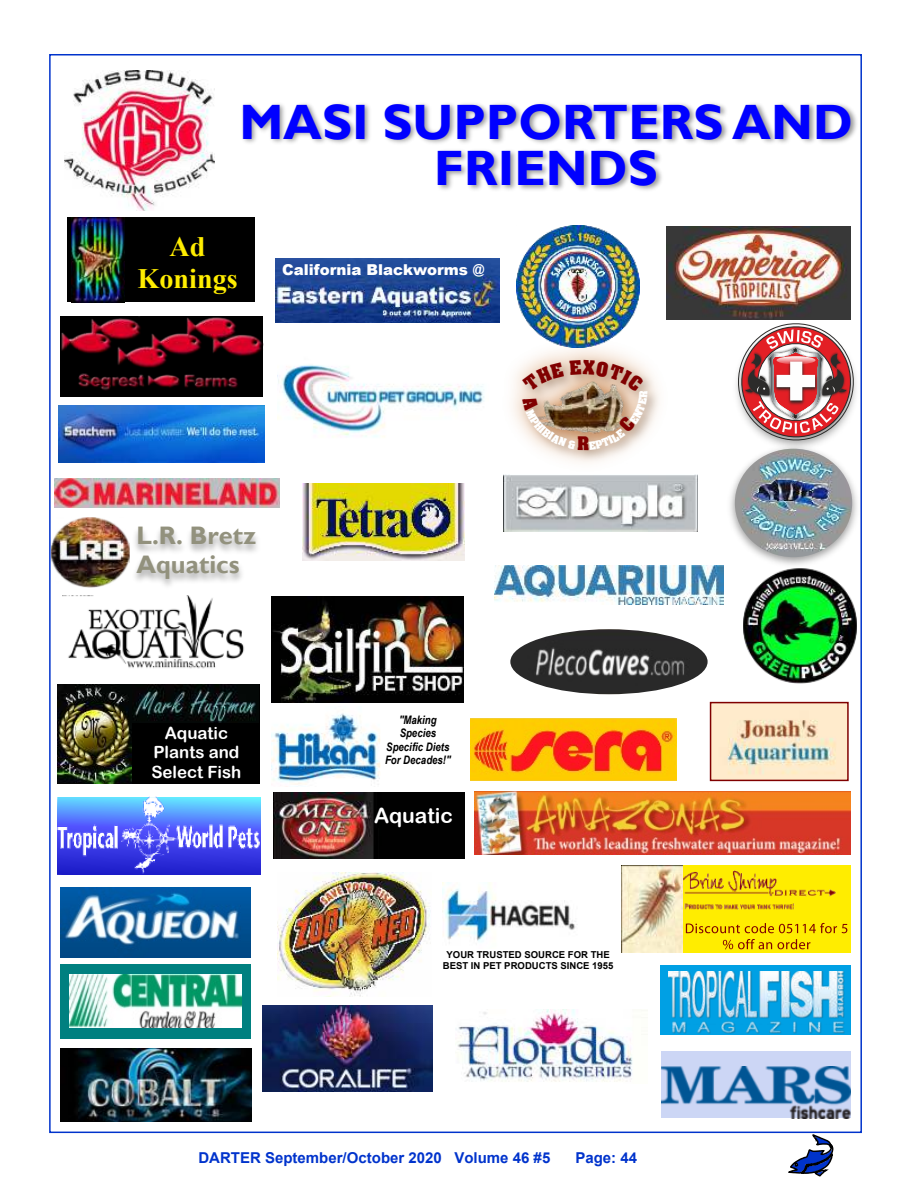
<style>
.page{position:relative;width:918px;height:1188px;background:#fff}
.page>*{position:absolute;margin:0;border:0;box-sizing:border-box;transform-origin:0 0}
.t1{font:700 49.65px/46.2px "Gill Sans";color:#00f;text-align:center}
.t2{font:700 28.05px/32.2px "Times New Roman";color:#ffed00;text-align:center}
.t3{font:700 25.35px/29.2px "Gill Sans";color:#92917d}
.t4{font:21px "Arial Rounded MT Bold";color:#fff}
.t5{font:16.8px/19.5px "Arial Rounded MT Bold";color:#fff;text-align:center}
.t6{font:700 15px "Arial";color:#03c}
.t7{font:900 15px "Arial";color:#fff}
.t8{font:italic 700 11.7px/13.5px "Arial Narrow";color:#000;text-align:center}
.t9{font:700 9.6px/10.9px "Arial";color:#000;text-align:center}
</style>
<div class="page">
<svg style="left:787px;top:1133px;width:47px;height:44px"></svg>
<div style="left:49px;top:54px;width:813px;height:1079px;background:#fff;border:2px solid #03c"></div>
<img style="left:442px;top:883px;width:134px;height:59px">
<img style="left:456px;top:1009px;width:177px;height:73px">
<img style="left:61px;top:887px;width:189px;height:70px">
<div style="left:61px;top:964px;width:190px;height:74px;background:#008080"></div>
<img style="left:69px;top:974px;width:173px;height:54px">
<img style="left:60px;top:1049px;width:191px;height:72px">
<img style="left:278px;top:872px;width:153px;height:124px">
<div style="left:662px;top:1051px;width:189px;height:67px;background:#ccd6f5"></div>
<img style="left:662px;top:1067px;width:189px;height:51px">
<div style="left:621px;top:865px;width:230px;height:88px;background:#ffed00"></div>
<img style="left:683px;top:870px;width:154px;height:40px">
<img style="left:621px;top:865px;width:62px;height:88px">
<svg style="left:686px;top:923px;width:161px;height:10px"></svg>
<svg style="left:723px;top:939px;width:49px;height:10px"></svg>
<svg style="left:778px;top:939px;width:32px;height:10px"></svg>
<img style="left:262px;top:1005px;width:171px;height:87px">
<div style="left:661px;top:966px;width:190px;height:69px;background:#00a0e4"></div>
<img style="left:668px;top:971px;width:177px;height:63px">
<img style="left:52px;top:517px;width:69px;height:71px">
<img style="left:121px;top:529px;width:136px;height:67px">
<img style="left:510px;top:629px;width:198px;height:65px;border-radius:50%">
<img style="left:62px;top:596px;width:183px;height:73px">
<div style="left:58px;top:685px;width:202px;height:99px;background:#000"></div>
<img style="left:132px;top:685px;width:124px;height:37px">
<img style="left:58px;top:685px;width:74px;height:99px">
<img style="left:271px;top:597px;width:192px;height:106px">
<img style="left:57px;top:796px;width:204px;height:79px">
<img style="left:743px;top:571px;width:119px;height:113px">
<img style="left:271px;top:713px;width:109px;height:72px">
<img style="left:274px;top:793px;width:191px;height:66px">
<img style="left:302px;top:483px;width:162px;height:77px">
<img style="left:470px;top:718px;width:206px;height:63px">
<img style="left:474px;top:792px;width:377px;height:63px">
<img style="left:54px;top:478px;width:225px;height:30px">
<img style="left:504px;top:474px;width:193px;height:58px">
<img style="left:719px;top:310px;width:143px;height:132px">
<svg style="left:730px;top:316px;width:131px;height:126px"></svg>
<img style="left:730px;top:442px;width:132px;height:129px">
<img style="left:735px;top:449px;width:117px;height:108px;border-radius:50%">
<div style="left:68px;top:218px;width:187px;height:84px;background:#000"></div>
<img style="left:72px;top:217px;width:52px;height:85px">
<img style="left:667px;top:227px;width:184px;height:92px">
<img style="left:59px;top:405px;width:205px;height:58px">
<div style="left:61px;top:317px;width:202px;height:80px;background:#000"></div>
<img style="left:61px;top:317px;width:202px;height:74px">
<img style="left:277px;top:365px;width:207px;height:72px">
<img style="left:516px;top:225px;width:123px;height:102px">
<img style="left:243px;top:88px;width:619px;height:111px">
<img style="left:494px;top:566px;width:230px;height:38px">
<img style="left:503px;top:327px;width:178px;height:165px">
<img style="left:537px;top:450px;width:93px;height:14px">
<img style="left:65px;top:71px;width:150px;height:139px">
<img style="left:276px;top:258px;width:224px;height:65px">
<img style="left:713px;top:705px;width:133px;height:73px">
<div style="left:710px;top:702px;width:139px;height:79px;border:2px solid #800000"></div>
<svg style="left:522px;top:360px;width:126px;height:90px"></svg>
<h1 class="t1" style="left:239px;top:104px;width:615px">MASI SUPPORTERS AND<br>FRIENDS</h1>
<h2 class="t2" style="left:138px;top:234px;width:102px">Ad<br>Konings</h2>
<h3 class="t7" style="left:282px;top:264px;width:203px">California Blackworms @</h3>
<h3 class="t3" style="left:136px;top:523px;width:121px">L.R. Bretz<br>Aquatics</h3>
<h3 class="t5" style="left:151px;top:725px;width:92px">Aquatic<br>Plants and<br>Select Fish</h3>
<p class="t8" style="left:385px;top:714px;width:67px">"Making<br>Species<br>Specific Diets<br>For Decades!"</p>
<h3 class="t4" style="left:374px;top:808px;width:81px">Aquatic</h3>
<p class="t9" style="left:443px;top:950px;width:172px">YOUR TRUSTED SOURCE FOR THE<br>BEST IN PET PRODUCTS SINCE 1955</p>
<h3 class="t6" style="left:198px;top:1152px;width:353px">DARTER September/October 2020 Volume 46 #5</h3>
<h3 class="t6" style="left:575px;top:1152px;width:63px">Page: 44</h3>
</div>
